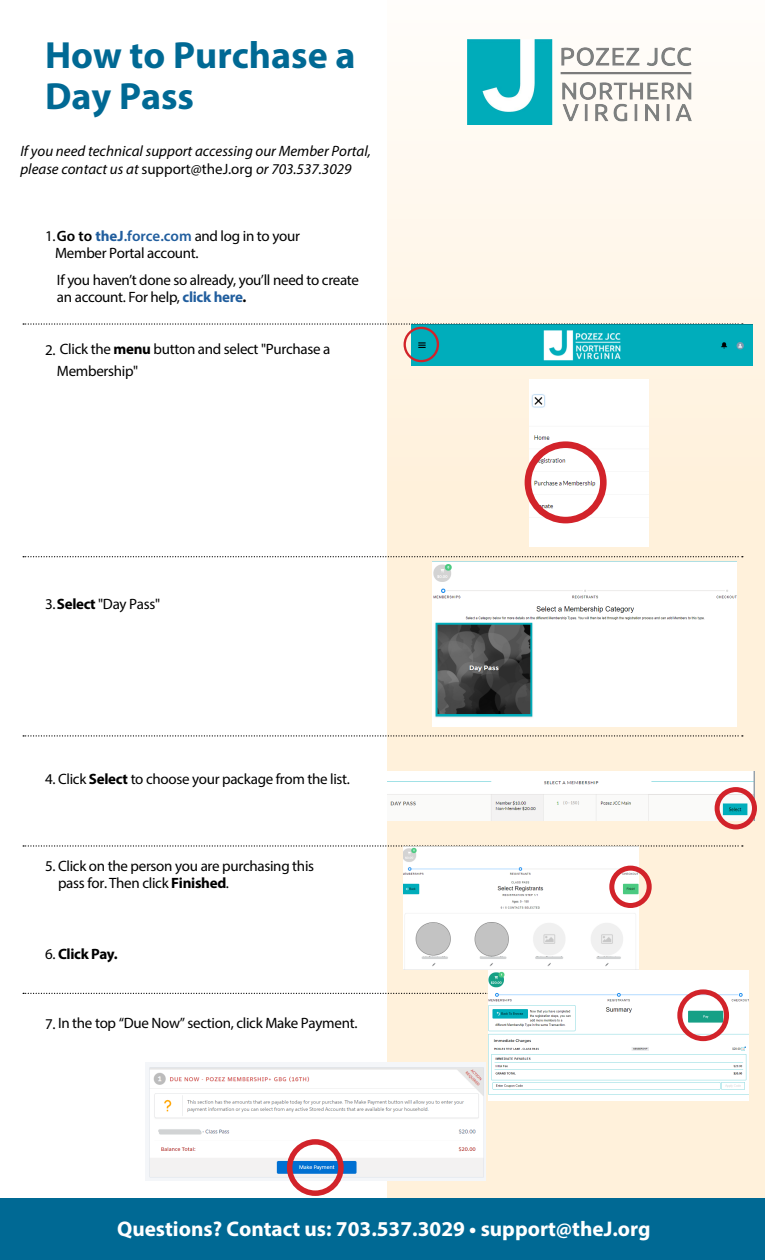
<style>
.page{position:relative;width:765px;height:1260px;background:#fff}
.page>*{position:absolute;margin:0;border:0;box-sizing:border-box;transform-origin:0 0}
.t1{font:700 38px/40.9px "Myriad Pro";color:#006994}
.t2{font:700 21.25px "Myriad Pro";color:#fff}
.t3{font:15px/16.9px "Myriad Pro";letter-spacing:-.02em;color:#000}
.t4{font:italic 15px/17.5px "Myriad Pro";color:#000}
.t5{font:700 15px "Myriad Pro";letter-spacing:-.02em;color:#000}
.s1{font-style:normal}
.s2{font-weight:600}
.s3{font-weight:700;color:#215e9e}
.s4{font-weight:600;color:#215e9e}
.s5{font-weight:700}
.s6{font-weight:400}
</style>
<div class="page">
<div style="left:388px;top:0;width:377px;height:1249px;background:linear-gradient(to bottom,#fef8ef,#fdedd3)"></div>
<svg style="left:23px;top:323px;width:720px;height:2px"></svg>
<svg style="left:23px;top:556px;width:720px;height:1px"></svg>
<svg style="left:23px;top:735px;width:720px;height:2px"></svg>
<svg style="left:23px;top:845px;width:720px;height:2px"></svg>
<svg style="left:23px;top:993px;width:466px;height:1px"></svg>
<div style="left:0;top:1199px;width:765px;height:61px;background:#006994"></div>
<img style="left:467px;top:39px;width:225px;height:85px">
<img style="left:412px;top:325px;width:340px;height:40px">
<div style="left:404px;top:327px;width:35px;height:35px;border:2px solid #d2232a;border-radius:50%"></div>
<img style="left:530px;top:379px;width:119px;height:168px">
<div style="left:525px;top:441px;width:82px;height:82px;border:7px solid #d2232a;border-radius:50%"></div>
<img style="left:403px;top:846px;width:236px;height:123px">
<div style="left:609px;top:866px;width:43px;height:42px;border:5px solid #d2232a;border-radius:50%"></div>
<img style="left:489px;top:971px;width:259px;height:129px">
<div style="left:677px;top:989px;width:52px;height:52px;border:5px solid #d2232a;border-radius:50%"></div>
<img style="left:146px;top:1063px;width:339px;height:118px">
<div style="left:287px;top:1139px;width:57px;height:57px;border:5px solid #d2232a;border-radius:50%"></div>
<img style="left:432px;top:562px;width:305px;height:164px">
<img style="left:388px;top:772px;width:367px;height:49px">
<div style="left:715px;top:787px;width:42px;height:42px;border:5px solid #d2232a;border-radius:50%"></div>
<h1 class="t1" style="left:45px;top:33px;width:312px">How to Purchase a<br>Day Pass</h1>
<p class="t4" style="left:20px;top:142px;width:352px">If you need technical support accessing our Member Portal, please contact us at <span class="s1">support@theJ.org</span> or 703.537.3029</p>
<p class="t3" style="left:55px;top:227px;width:246px;text-indent:-10px">1.<span class="s2">Go to</span> <span class="s3">theJ</span><span class="s4">.force.com</span> and log in to your<br>Member Portal account.</p>
<p class="t3" style="left:57px;top:271px;width:304px;line-height:17.5px">If you haven’t done so already, you’ll need to create an account. For help, <span class="s3">click here</span><span class="s5">.</span></p>
<p class="t3" style="left:57px;top:338px;width:275px;line-height:21.9px;text-indent:-12px">2. Click the <span class="s5">menu</span> button and select "Purchase a<br>Membership"</p>
<p class="t3" style="left:45px;top:595px;width:117px">3.<span class="s5">Select</span> "Day Pass"</p>
<p class="t3" style="left:45px;top:770px;width:307px">4. Click <span class="s5">Select</span> to choose your package from the list.</p>
<p class="t3" style="left:58px;top:857px;width:258px;text-indent:-13px">5. Click on the person you are purchasing this pass for. Then click <span class="s5">Finished</span>.</p>
<p class="t5" style="left:45px;top:944px;width:74px"><span class="s6">6.</span> Click Pay.</p>
<p class="t3" style="left:45px;top:1014px;width:314px">7. In the top “Due Now” section, click Make Payment.</p>
<h2 class="t2" style="left:117px;top:1215px;width:535px">Questions? Contact us: 703.537.3029 • support@theJ.org</h2>
</div>
